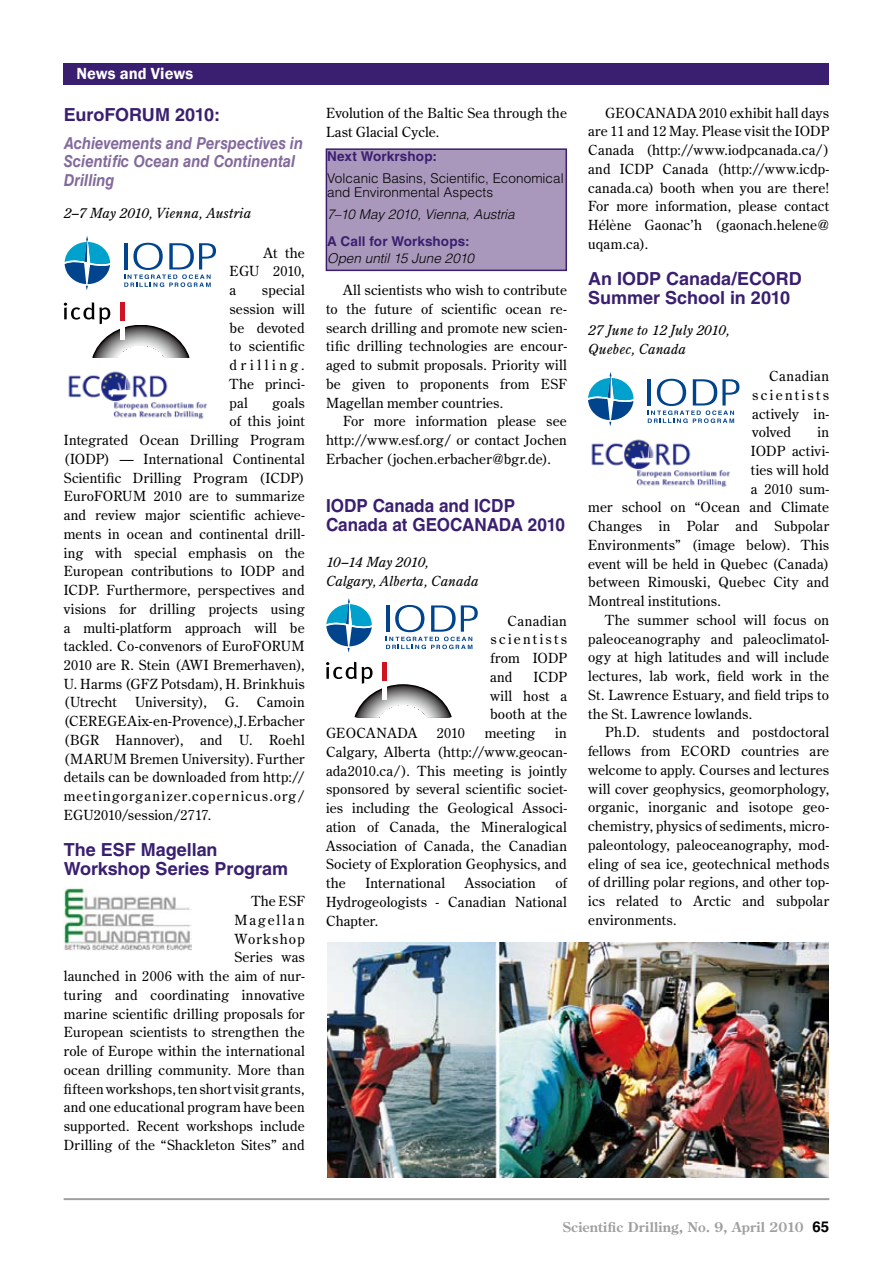
<style>
.page{position:relative;width:893px;height:1263px;background:#fff}
.page>*{position:absolute;margin:0;border:0;box-sizing:border-box;transform-origin:0 0}
.t1{font:700 18px/18.8px "Helvetica LT Std";color:#3a1f70}
.t2{font:700 18px/18.8px "Helvetica LT Std";color:#3a1f70;scale:.95 1}
.t3{font:italic 700 16.5px/18.8px "Helvetica LT Std";color:#836a9c;scale:.9 1}
.t4{font:600 16.5px "Franklin Gothic";letter-spacing:.005em;color:#fff}
.t5{font:13.8px/18.8px "Century Old Style Std";letter-spacing:.015em;color:#000;text-align:justify}
.t6{font:italic 13.8px/18.8px "Century Old Style Std";letter-spacing:.01em;color:#000}
.t7{font:300 13.5px/13.5px "Helvetica LT Std";color:#000}
.t8{font:italic 300 13.5px "Helvetica LT Std";color:#000}
.t9{font:700 13.5px "Century Old Style Std";letter-spacing:.02em;color:#9f9fa0}
.t10{font:700 13.5px "Helvetica LT Std";letter-spacing:.01em;color:#3a1f70}
.s1{font-family:"Helvetica LT Std";font-size:15px;color:#000}
</style>
<div class="page">
<hr style="left:64px;top:1198px;width:765px;height:2px;background:#9f9fa0">
<div style="left:64px;top:64px;width:765px;height:21px;background:#3a1f70"></div>
<img style="left:68px;top:371px;width:139px;height:49px">
<svg style="left:124px;top:243px;width:92px;height:44px"></svg>
<svg style="left:65px;top:236px;width:45px;height:54px"></svg>
<div style="left:326px;top:149px;width:240px;height:121px;background:#aa98bc"></div>
<div style="left:326px;top:148px;width:241px;height:123px;border:2px solid #3a1f70"></div>
<img style="left:591px;top:439px;width:139px;height:49px">
<svg style="left:648px;top:379px;width:91px;height:44px"></svg>
<svg style="left:588px;top:372px;width:45px;height:54px"></svg>
<img style="left:64px;top:888px;width:128px;height:63px">
<svg style="left:64px;top:302px;width:126px;height:56px"></svg>
<div style="left:120px;top:320px;width:5px;height:20px;background:#fff"></div>
<div style="left:120px;top:303px;width:5px;height:18px;background:#cf1322"></div>
<svg style="left:386px;top:605px;width:92px;height:44px"></svg>
<svg style="left:326px;top:598px;width:46px;height:55px"></svg>
<svg style="left:326px;top:662px;width:126px;height:55px"></svg>
<hr style="left:383px;top:680px;width:4px;height:19px;background:#fff">
<hr style="left:383px;top:662px;width:4px;height:19px;background:#cf1322">
<img style="left:328px;top:942px;width:501px;height:235px">
<p class="t4" style="left:77px;top:63px;width:118px">News and Views</p>
<h1 class="t1" style="left:64px;top:105px;width:158px">EuroFORUM 2010:</h1>
<p class="t3" style="left:64px;top:133px;width:267px">Achievements and Perspectives in<br>Scientific Ocean and Continental<br>Drilling</p>
<p class="t6" style="left:64px;top:203px;width:189px">2–7 May 2010, Vienna, Austria</p>
<p class="t5" style="left:229px;top:243px;width:77px;text-indent:34px">At the EGU 2010, a</p>
<p class="t5" style="left:229px;top:280px;width:77px;text-indent:32px">special session will be devoted to scientific drilling.<br>The princi&shy;pal</p>
<p class="t5" style="left:273px;top:393px;width:34px">goals</p>
<p class="t5" style="left:230px;top:412px;width:77px">of this joint</p>
<p class="t5" style="left:64px;top:430px;width:242px">Integrated Ocean Drilling Program</p>
<p class="t5" style="left:64px;top:449px;width:242px">(IODP) — International Continental</p>
<p class="t5" style="left:64px;top:468px;width:242px">Scientific Drilling Program (ICDP)</p>
<p class="t5" style="left:64px;top:487px;width:242px">EuroFORUM 2010 are to summarize</p>
<p class="t5" style="left:64px;top:505px;width:242px">and review major scientific achieve-</p>
<p class="t5" style="left:64px;top:524px;width:242px">ments in ocean and continental drill-</p>
<p class="t5" style="left:64px;top:543px;width:242px">ing with special emphasis on the</p>
<p class="t5" style="left:64px;top:562px;width:242px">European contributions to IODP and</p>
<p class="t5" style="left:64px;top:580px;width:242px">ICDP. Furthermore, perspectives and</p>
<p class="t5" style="left:64px;top:599px;width:242px">visions for drilling projects using</p>
<p class="t5" style="left:64px;top:618px;width:242px">a multi-platform approach will be</p>
<p class="t5" style="left:64px;top:637px;width:242px">tackled. Co-convenors of EuroFORUM</p>
<p class="t5" style="left:64px;top:655px;width:242px">2010 are R. Stein (AWI Bremerhaven),</p>
<p class="t5" style="left:64px;top:674px;width:242px">U. Harms (GFZ Potsdam), H. Brinkhuis</p>
<p class="t5" style="left:64px;top:693px;width:55px">(Utrecht</p>
<p class="t5" style="left:135px;top:693px;width:73px">University),</p>
<p class="t5" style="left:64px;top:693px;width:242px;text-indent:161px">G. Camoin (CEREGE Aix-en-Provence), J. Erbacher (BGR Hannover), and U. Roehl (MARUM Bremen University). Further details can be downloaded from http:// meetingorganizer.copernicus.org/ EGU2010/session/2717.</p>
<h1 class="t1" style="left:64px;top:840px;width:226px">The ESF Magellan<br>Workshop Series Program</h1>
<p class="t5" style="left:64px;top:891px;width:242px;text-align:right">The ESF<br>Magellan<br>Workshop<br>Series was<br>launched in 2006 with the aim of nur&shy;turing and coordinating innovative marine scientific drilling proposals for<br>European scientists to strengthen the role of Europe within the international ocean drilling community. More than fifteen workshops, ten short visit grants, and one educational program have been supported. Recent workshops include<br>Drilling of the “Shackleton Sites” and</p>
<p class="t5" style="left:326px;top:103px;width:242px">Evolution of the Baltic Sea through the<br>Last Glacial Cycle.</p>
<p class="t10" style="left:327px;top:148px;width:111px">Next Workrshop:</p>
<p class="t7" style="left:327px;top:171px;width:238px">Volcanic Basins, Scientific, Economical and Environmental Aspects</p>
<p class="t8" style="left:327px;top:205px;width:189px">7–10 May 2010, Vienna, Austria</p>
<p class="t10" style="left:327px;top:233px;width:144px">A Call for Workshops:</p>
<p class="t8" style="left:327px;top:250px;width:148px">Open until 15 June 2010</p>
<p class="t5" style="left:326px;top:280px;width:242px;text-indent:17px">All scientists who wish to contribute to the future of scientific ocean re&shy;search drilling and promote new scien&shy;tific drilling technologies are encour&shy;aged to submit proposals. Priority will be given to proponents from ESF Magellan member countries.</p>
<p class="t5" style="left:326px;top:412px;width:242px;text-indent:17px">For more information please see http://www.esf.org/ or contact Jochen Erbacher (jochen.erbacher@bgr.de).</p>
<h1 class="t2" style="left:326px;top:496px;width:253px">IODP Canada and ICDP<br>Canada at GEOCANADA 2010</h1>
<p class="t6" style="left:326px;top:552px;width:154px">10–14 May 2010,<br>Calgary, Alberta, Canada</p>
<p class="t5" style="left:490px;top:611px;width:78px;text-indent:17px">Canadian scientists from IODP and</p>
<p class="t5" style="left:490px;top:667px;width:78px;text-indent:43px">ICDP will host a booth at the</p>
<p class="t5" style="left:326px;top:723px;width:92px">GEOCANADA</p>
<p class="t5" style="left:437px;top:723px;width:29px">2010</p>
<p class="t5" style="left:485px;top:723px;width:52px">meeting</p>
<p class="t5" style="left:326px;top:723px;width:242px;text-indent:229px">in Calgary, Alberta (http://www.geocan&shy;ada2010.ca/). This meeting is jointly sponsored by several scientific societ&shy;ies including the Geological Associ&shy;ation of Canada, the Mineralogical Association of Canada, the Canadian Society of Exploration Geophysics, and the</p>
<p class="t5" style="left:365px;top:873px;width:81px">International</p>
<p class="t5" style="left:465px;top:873px;width:73px">Association</p>
<p class="t5" style="left:326px;top:873px;width:242px;text-indent:230px">of Hydrogeologists - Canadian National Chapter.</p>
<p class="t5" style="left:588px;top:103px;width:242px;text-indent:17px">GEOCANADA 2010 exhibit hall days are 11 and 12 May. Please visit the IODP Canada (http://www.iodpcanada.ca/) and ICDP Canada (http://www.icdp&shy;canada.ca) booth when you are there!<br>For more information, please contact Hélène Gaonac’h (gaonach.helene@ uqam.ca).</p>
<h1 class="t1" style="left:588px;top:269px;width:215px">An IODP Canada/ECORD<br>Summer School in 2010</h1>
<p class="t6" style="left:588px;top:321px;width:143px">27 June to 12 July 2010,<br>Quebec, Canada</p>
<p class="t5" style="left:752px;top:366px;width:78px;text-indent:17px">Canadian scientists actively in&shy;volved</p>
<p class="t5" style="left:817px;top:423px;width:13px">in</p>
<p class="t5" style="left:751px;top:441px;width:80px">IODP activi-</p>
<p class="t5" style="left:751px;top:460px;width:80px">ties will hold</p>
<p class="t5" style="left:751px;top:479px;width:80px">a 2010 sum-</p>
<p class="t5" style="left:588px;top:498px;width:242px">mer school on “Ocean and Climate</p>
<p class="t5" style="left:588px;top:516px;width:242px">Changes in Polar and Subpolar</p>
<p class="t5" style="left:588px;top:535px;width:242px">Environments” (image below). This</p>
<p class="t5" style="left:588px;top:554px;width:242px">event will be held in Quebec (Canada)</p>
<p class="t5" style="left:588px;top:573px;width:242px">between Rimouski, Quebec City and</p>
<p class="t5" style="left:588px;top:591px;width:134px">Montreal institutions.</p>
<p class="t5" style="left:605px;top:610px;width:225px">The summer school will focus on</p>
<p class="t5" style="left:588px;top:629px;width:242px">paleoceanography and paleoclimatol-</p>
<p class="t5" style="left:588px;top:648px;width:242px">ogy at high latitudes and will include</p>
<p class="t5" style="left:588px;top:666px;width:242px">lectures, lab work, field work in the</p>
<p class="t5" style="left:588px;top:685px;width:242px">St. Lawrence Estuary, and field trips to</p>
<p class="t5" style="left:588px;top:704px;width:166px">the St. Lawrence lowlands.</p>
<p class="t5" style="left:605px;top:723px;width:225px">Ph.D. students and postdoctoral</p>
<p class="t5" style="left:588px;top:741px;width:242px">fellows from ECORD countries are</p>
<p class="t5" style="left:588px;top:760px;width:242px">welcome to apply. Courses and lectures</p>
<p class="t5" style="left:588px;top:779px;width:242px">will cover geophysics, geomorphology,</p>
<p class="t5" style="left:588px;top:798px;width:242px">organic, inorganic and isotope geo-</p>
<p class="t5" style="left:588px;top:816px;width:242px">chemistry, physics of sediments, micro-</p>
<p class="t5" style="left:588px;top:835px;width:242px">paleontology, paleoceanography, mod-</p>
<p class="t5" style="left:588px;top:854px;width:242px">eling of sea ice, geotechnical methods</p>
<p class="t5" style="left:588px;top:873px;width:242px">of drilling polar regions, and other top-</p>
<p class="t5" style="left:588px;top:891px;width:242px">ics related to Arctic and subpolar</p>
<p class="t5" style="left:588px;top:910px;width:90px">environments.</p>
<p class="t9" style="left:563px;top:1218px;width:268px">Scientific Drilling, No. 9, April 2010 <span class="s1">65</span></p>
</div>
